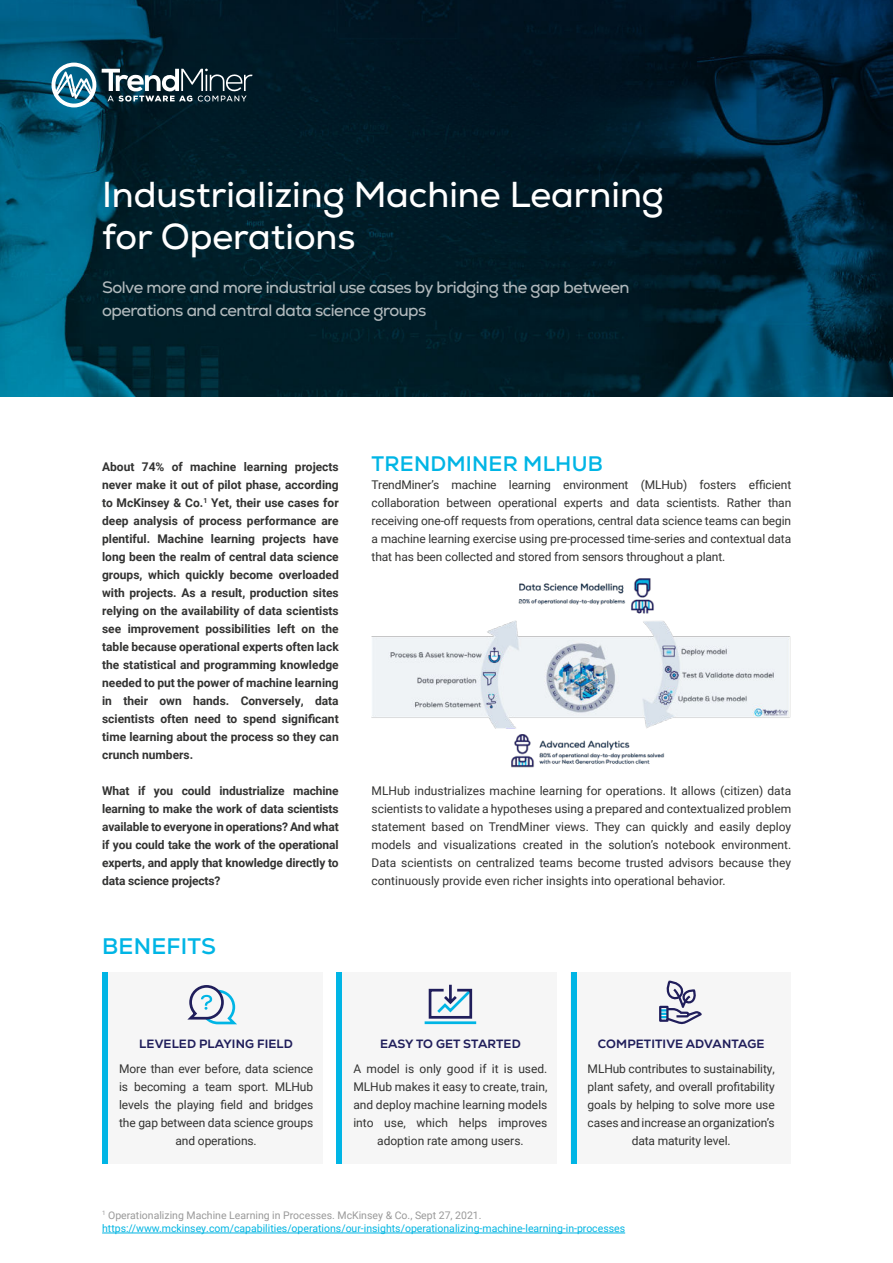
<style>
.page{position:relative;width:893px;height:1263px;background:#fff}
.page>*{position:absolute;margin:0;border:0;box-sizing:border-box;transform-origin:0 0}
.t1{font:36px/42px "Nexa";color:#fff}
.t2{font:700 22.5px "Nexa";letter-spacing:.01em;color:#00b5e5}
.t3{font:700 21px "Nexa";letter-spacing:.01em;color:#00b5e5}
.t4{font:16.5px/22.5px "Nexa";letter-spacing:-.03em;color:#fff}
.t5{font:12px/18px "Roboto";letter-spacing:-.01em;color:#333332;text-align:center}
.t6{font:700 12px/18px "Roboto";letter-spacing:-.01em;color:#333332;text-align:justify}
.t7{font:800 12px "Nexa";letter-spacing:.01em;color:#201e5b}
.t8{font:10.5px/13.5px "Roboto";color:#00b5e2}
.s1{color:#999}
</style>
<div class="page">
<img style="left:0;top:0;width:893px;height:397px">
<svg style="left:51px;top:63px;width:202px;height:45px"></svg>
<hr style="left:102px;top:1233px;width:523px;height:1px;background:#00b5e2">
<div style="left:102px;top:972px;width:220px;height:192px;background:#f6f6f6"></div>
<div style="left:336px;top:972px;width:221px;height:192px;background:#f6f6f6"></div>
<div style="left:571px;top:972px;width:220px;height:192px;background:#f6f6f6"></div>
<div style="left:102px;top:972px;width:6px;height:192px;background:#00b5e5"></div>
<div style="left:336px;top:972px;width:6px;height:192px;background:#00b5e5"></div>
<div style="left:571px;top:972px;width:6px;height:192px;background:#00b5e5"></div>
<div style="left:659px;top:1006px;width:10px;height:16px;border:2px solid #201e5b"></div>
<svg style="left:660px;top:982px;width:42px;height:43px"></svg>
<hr style="left:426px;top:1021px;width:49px;height:3px;background:#00b5e5">
<svg style="left:428px;top:984px;width:45px;height:35px"></svg>
<svg style="left:187px;top:985px;width:50px;height:40px"></svg>
<img style="left:372px;top:578px;width:419px;height:190px">
<h1 class="t1" style="left:102px;top:178px;width:563px">Industrializing Machine Learning for Operations</h1>
<h3 class="t4" style="left:102px;top:278px;width:529px">Solve more and more industrial use cases by bridging the gap between operations and central data science groups</h3>
<p class="t6" style="left:102px;top:459px;width:238px">About 74% of machine learning projects never make it out of pilot phase, according to McKinsey &amp; Co.<sup>1</sup> Yet, their use cases for deep analysis of process performance are plentiful. Machine learning projects have long been the realm of central data science groups, which quickly become overloaded with projects. As a result, production sites relying on the availability of data scientists see improvement possibilities left on the table because operational experts often lack the statistical and programming knowledge needed to put the power of machine learning in their own hands. Conversely, data scientists often need to spend significant time learning about the process so they can crunch numbers.</p>
<p class="t6" style="left:102px;top:783px;width:238px">What if you could industrialize machine learning to make the work of data scientists available to everyone in operations? And what if you could take the work of the operational experts, and apply that knowledge directly to data science projects?</p>
<h2 class="t2" style="left:102px;top:933px;width:115px">BENEFITS</h2>
<h3 class="t3" style="left:372px;top:451px;width:233px">TRENDMINER MLHUB</h3>
<p class="t5" style="left:372px;top:475px;width:421px;text-align:justify">TrendMiner’s machine learning environment (MLHub) fosters efficient collaboration between operational experts and data scientists. Rather than receiving one-off requests from operations, central data science teams can begin a machine learning exercise using pre-processed time-series and contextual data that has been collected and stored from sensors throughout a plant.</p>
<p class="t5" style="left:372px;top:782px;width:421px;text-align:justify">MLHub industrializes machine learning for operations. It allows (citizen) data scientists to validate a hypotheses using a prepared and contextualized problem statement based on TrendMiner views. They can quickly and easily deploy models and visualizations created in the solution’s notebook environment.<br>Data scientists on centralized teams become trusted advisors because they continuously provide even richer insights into operational behavior.</p>
<p class="t7" style="left:139px;top:1037px;width:155px">LEVELED PLAYING FIELD</p>
<p class="t7" style="left:380px;top:1037px;width:142px">EASY TO GET STARTED</p>
<p class="t7" style="left:598px;top:1037px;width:168px">COMPETITIVE ADVANTAGE</p>
<p class="t5" style="left:119px;top:1060px;width:196px">More than ever before, data science is becoming a team sport. MLHub levels the playing field and bridges the gap between data science groups and operations.</p>
<p class="t5" style="left:353px;top:1060px;width:196px">A model is only good if it is used.<br>MLHub makes it easy to create, train, and deploy machine learning models into use, which helps improves adoption rate among users.</p>
<p class="t5" style="left:588px;top:1060px;width:189px">MLHub contributes to sustainability, plant safety, and overall profitability goals by helping to solve more use cases and increase an organization’s data maturity level.</p>
<p class="t8" style="left:102px;top:1209px;width:525px"><sup>1</sup> <span class="s1">Operationalizing Machine Learning in Processes. McKinsey &amp; Co., Sept 27, 2021. </span>https://www.mckinsey.com/capabilities/operations/our-insights/operationalizing-machine-learning-in-processes</p>
</div>
